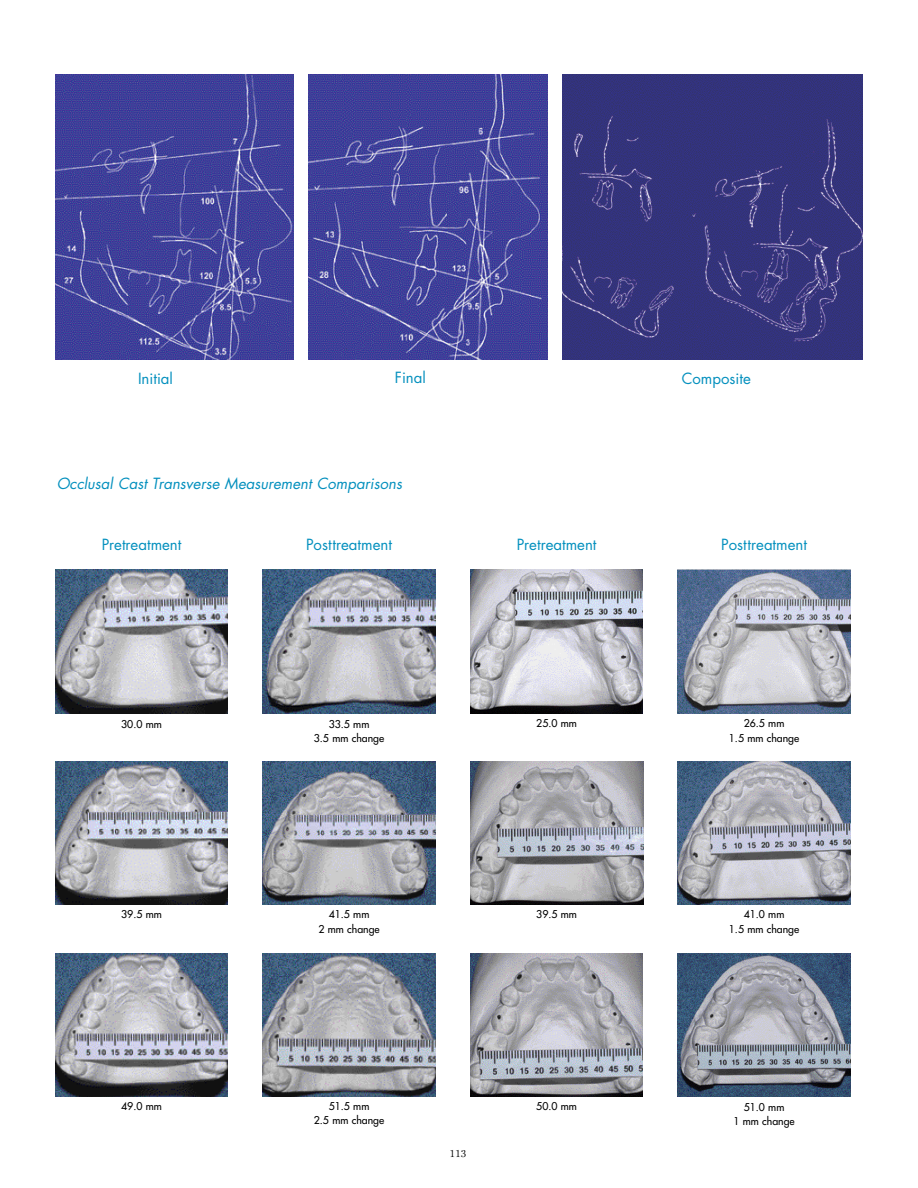
<style>
.page{position:relative;width:918px;height:1188px;background:#fff}
.page>*{position:absolute;margin:0;border:0;box-sizing:border-box;transform-origin:0 0}
.t1{font:15px "Futura";color:#0490be}
.t2{font:italic 15px "Futura";color:#0490be}
.t3{font:10.5px/14.2px "Futura";color:#000;text-align:center}
.t4{font:10.5px "Esprit";color:#000}
</style>
<div class="page">
<img style="left:55px;top:75px;width:239px;height:285px">
<img style="left:309px;top:75px;width:238px;height:285px">
<img style="left:562px;top:75px;width:300px;height:285px">
<img style="left:470px;top:570px;width:173px;height:143px">
<img style="left:55px;top:953px;width:173px;height:144px">
<img style="left:263px;top:570px;width:172px;height:143px">
<img style="left:678px;top:570px;width:172px;height:143px">
<img style="left:55px;top:762px;width:173px;height:143px">
<img style="left:263px;top:762px;width:172px;height:143px">
<img style="left:263px;top:953px;width:172px;height:144px">
<img style="left:678px;top:762px;width:172px;height:143px">
<img style="left:470px;top:953px;width:173px;height:144px">
<img style="left:678px;top:953px;width:172px;height:144px">
<img style="left:470px;top:762px;width:173px;height:143px">
<img style="left:55px;top:570px;width:173px;height:143px">
<h1 class="t1" style="left:138px;top:372px;width:37px">Initial</h1>
<h1 class="t1" style="left:395px;top:370px;width:33px">Final</h1>
<h1 class="t1" style="left:682px;top:372px;width:71px">Composite</h1>
<h1 class="t2" style="left:57px;top:477px;width:349px">Occlusal Cast Transverse Measurement Comparisons</h1>
<h1 class="t1" style="left:102px;top:538px;width:81px">Pretreatment</h1>
<h1 class="t1" style="left:517px;top:538px;width:81px">Pretreatment</h1>
<h1 class="t1" style="left:306px;top:538px;width:87px">Posttreatment</h1>
<h1 class="t1" style="left:721px;top:538px;width:87px">Posttreatment</h1>
<p class="t3" style="left:121px;top:717px;width:42px">30.0 mm</p>
<p class="t3" style="left:314px;top:717px;width:72px">33.5 mm<br>3.5 mm change</p>
<p class="t3" style="left:536px;top:717px;width:42px">25.0 mm</p>
<p class="t3" style="left:729px;top:717px;width:72px">26.5 mm<br>1.5 mm change</p>
<p class="t3" style="left:121px;top:908px;width:42px">39.5 mm</p>
<p class="t3" style="left:318px;top:908px;width:63px">41.5 mm<br>2 mm change</p>
<p class="t3" style="left:536px;top:908px;width:42px">39.5 mm</p>
<p class="t3" style="left:729px;top:908px;width:72px">41.0 mm<br>1.5 mm change</p>
<p class="t3" style="left:121px;top:1100px;width:42px">49.0 mm</p>
<p class="t3" style="left:314px;top:1100px;width:72px">51.5 mm<br>2.5 mm change</p>
<p class="t3" style="left:536px;top:1100px;width:42px">50.0 mm</p>
<p class="t3" style="left:733px;top:1101px;width:63px">51.0 mm<br>1 mm change</p>
<p class="t4" style="left:450px;top:1150px;width:18px">113</p>
</div>
